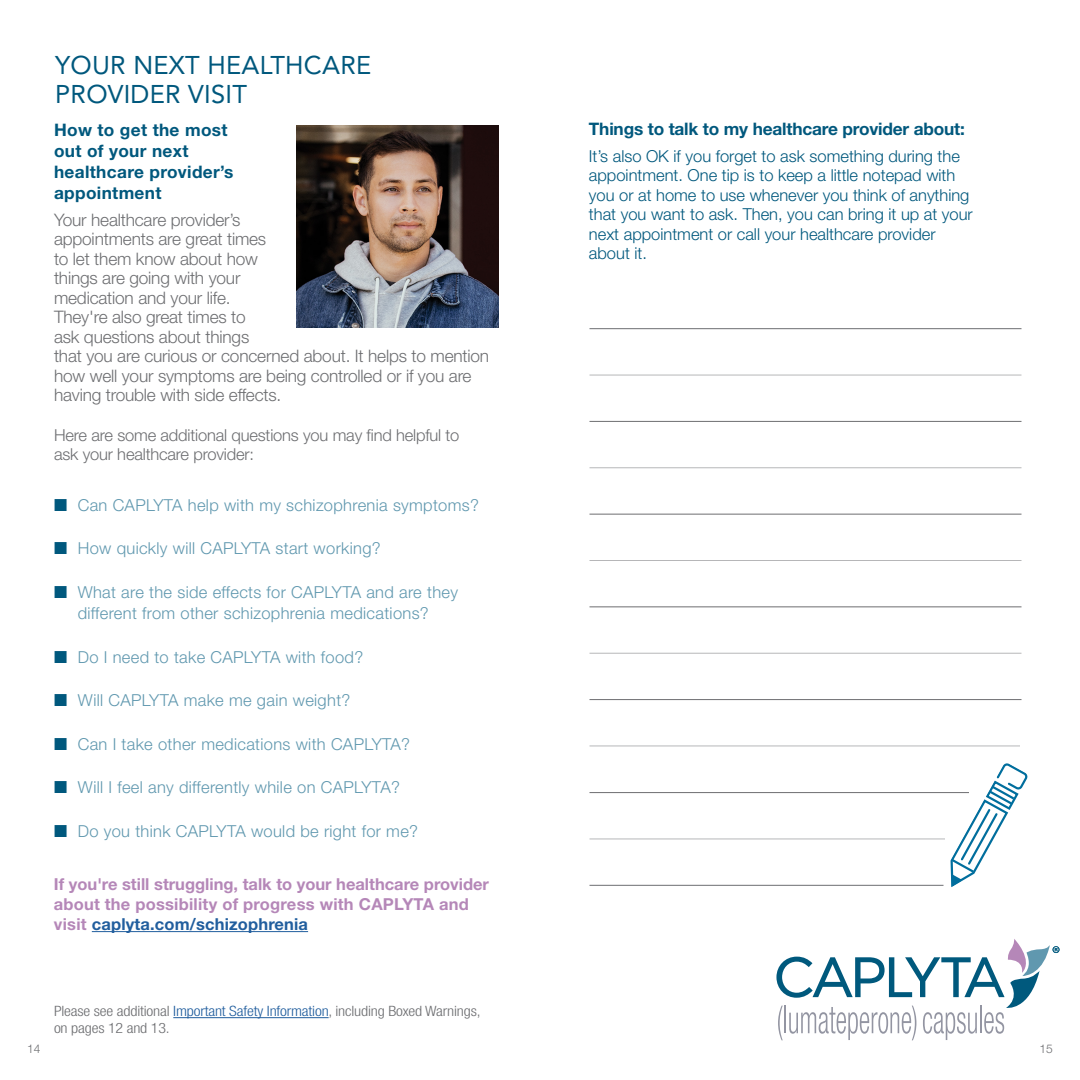
<style>
.page{position:relative;width:1080px;height:1080px;background:#fff}
.page>*{position:absolute;margin:0;border:0;box-sizing:border-box;transform-origin:0 0}
.t1{font:25.5px/28.5px "Avenir LT Std";letter-spacing:.01em;color:#00587d}
.t2{font:300 17.25px/19.5px "Helvetica Neue LT Std";letter-spacing:-.01em;color:#6d6e71}
.t3{font:700 17.25px/21px "Helvetica Neue LT Std";letter-spacing:.02em;color:#00587d}
.t4{font:700 17.25px "Helvetica Neue LT Std";letter-spacing:-.01em;color:#00587d}
.t5{font:300 16.5px/21.6px "Helvetica Neue LT Std";letter-spacing:.02em;color:#6098af;text-align:center}
.t6{font:300 16.5px/19.5px "Helvetica Neue LT Std";color:#00587d}
.t7{font:700 16.5px/19.8px "Helvetica Neue LT Std";letter-spacing:.01em;color:#b587b8}
.t8{font:300 16.5px/19.5px "Helvetica Neue LT Std";letter-spacing:-.01em;color:#6d6e71}
.t9{font:300 condensed 14.25px/16.5px "Helvetica Neue LT Std";letter-spacing:-.01em;color:#6d6e71;scale:1.12 1}
.t10{font:300 12px "Helvetica Neue LT Std";color:#6d6e71}
.s1{color:#00587d}
.s2{color:#215e9e}
</style>
<div class="page">
<hr style="left:92px;top:931px;width:216px;height:1px;background:#215e9e">
<img style="left:296px;top:125px;width:203px;height:203px">
<hr style="left:173px;top:1017px;width:156px;height:1px;background:#215e9e">
<hr style="left:590px;top:328px;width:432px;height:1px;background:#6d6e71">
<hr style="left:590px;top:375px;width:432px;height:1px;background:#6d6e71">
<hr style="left:590px;top:421px;width:432px;height:1px;background:#6d6e71">
<hr style="left:590px;top:468px;width:432px;height:1px;background:#6d6e71">
<hr style="left:590px;top:514px;width:432px;height:1px;background:#6d6e71">
<hr style="left:590px;top:560px;width:432px;height:1px;background:#6d6e71">
<hr style="left:590px;top:606px;width:432px;height:1px;background:#6d6e71">
<hr style="left:590px;top:653px;width:432px;height:1px;background:#6d6e71">
<hr style="left:590px;top:699px;width:432px;height:1px;background:#6d6e71">
<hr style="left:590px;top:746px;width:430px;height:1px;background:#6d6e71">
<hr style="left:590px;top:885px;width:354px;height:1px;background:#6d6e71">
<hr style="left:590px;top:839px;width:355px;height:1px;background:#6d6e71">
<hr style="left:590px;top:792px;width:379px;height:1px;background:#6d6e71">
<svg style="left:949px;top:763px;width:79px;height:124px"></svg>
<svg style="left:776px;top:939px;width:284px;height:101px"></svg>
<h1 class="t1" style="left:55px;top:51px;width:318px">YOUR NEXT HEALTHCARE<br>PROVIDER VISIT</h1>
<p class="t3" style="left:54px;top:119px;width:181px">How to get the most out of your next healthcare provider’s appointment</p>
<p class="t2" style="left:54px;top:209px;width:437px">Your healthcare provider’s<br>appointments are great times<br>to let them know about how<br>things are going with your<br>medication and your life.<br>They're also great times to<br>ask questions about things<br>that you are curious or concerned about. It helps to mention how well your symptoms are being controlled or if you are having trouble with side effects.</p>
<p class="t8" style="left:54px;top:425px;width:407px">Here are some additional questions you may find helpful to ask your healthcare provider:</p>
<p class="t5" style="left:54px;top:494px;width:427px"><span class="s1">■</span> Can CAPLYTA help with my schizophrenia symptoms?</p>
<p class="t5" style="left:54px;top:537px;width:328px"><span class="s1">■</span> How quickly will CAPLYTA start working?</p>
<p class="t5" style="left:54px;top:581px;width:406px"><span class="s1">■</span> What are the side effects for CAPLYTA and are they different from other schizophrenia medications?</p>
<p class="t5" style="left:54px;top:646px;width:311px"><span class="s1">■</span> Do I need to take CAPLYTA with food?</p>
<p class="t5" style="left:54px;top:689px;width:298px"><span class="s1">■</span> Will CAPLYTA make me gain weight?</p>
<p class="t5" style="left:54px;top:733px;width:358px"><span class="s1">■</span> Can I take other medications with CAPLYTA?</p>
<p class="t5" style="left:54px;top:776px;width:347px"><span class="s1">■</span> Will I feel any differently while on CAPLYTA?</p>
<p class="t5" style="left:54px;top:820px;width:366px"><span class="s1">■</span> Do you think CAPLYTA would be right for me?</p>
<p class="t7" style="left:54px;top:874px;width:437px">If you're still struggling, talk to your healthcare provider about the possibility of progress with CAPLYTA and visit <span class="s2">caplyta.com/schizophrenia</span></p>
<p class="t10" style="left:27px;top:1041px;width:15px">14</p>
<p class="t9" style="left:54px;top:1003px;width:382px">Please see additional <span class="s2">Important Safety Information</span>, including Boxed Warnings, on pages 12 and 13.</p>
<p class="t4" style="left:589px;top:119px;width:378px">Things to talk to my healthcare provider about:</p>
<p class="t6" style="left:589px;top:146px;width:385px">It’s also OK if you forget to ask something during the appointment. One tip is to keep a little notepad with you or at home to use whenever you think of anything that you want to ask. Then, you can bring it up at your next appointment or call your healthcare provider about it.</p>
<p class="t10" style="left:1039px;top:1041px;width:15px">15</p>
</div>
